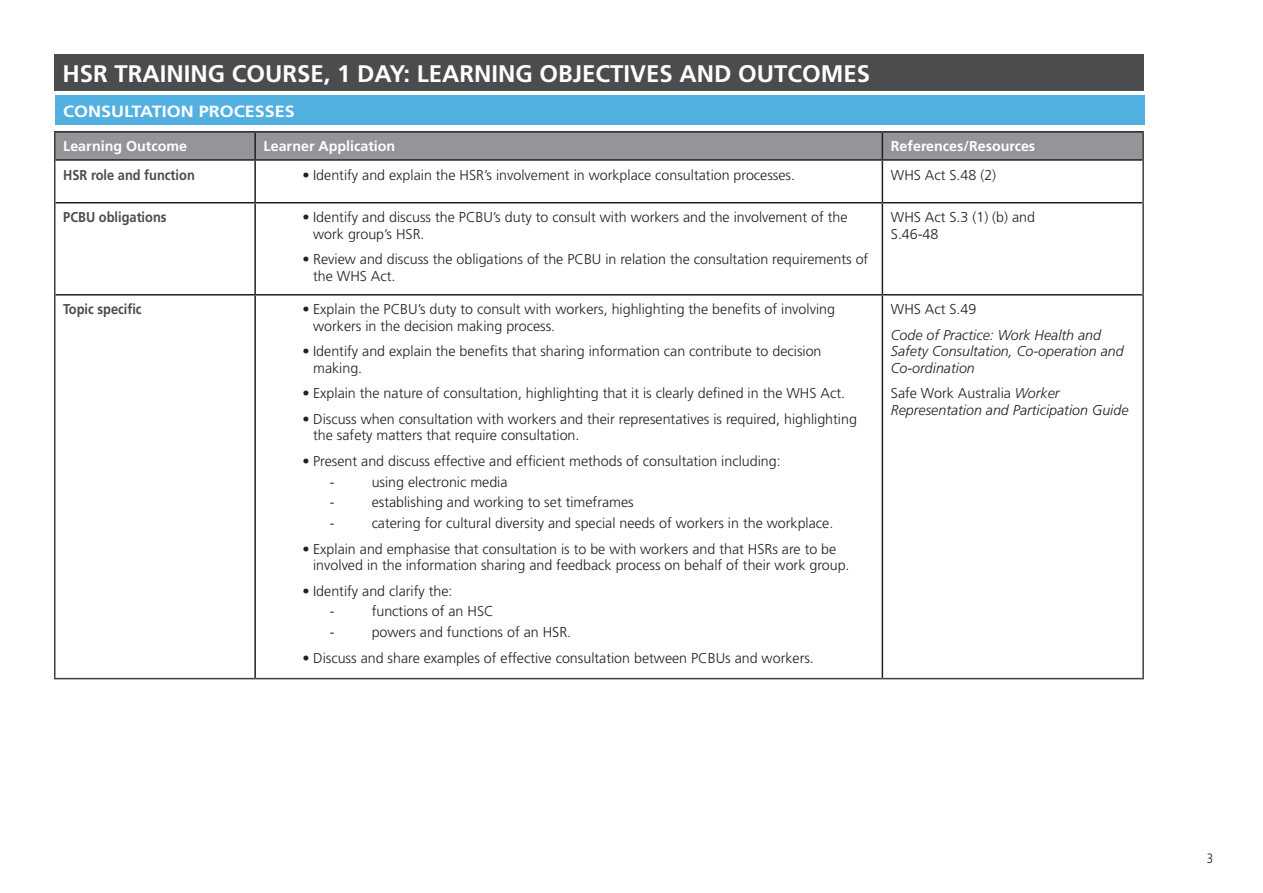
<style>
.page{position:relative;width:1263px;height:893px;background:#fff}
.page>*{position:absolute;margin:0;border:0;box-sizing:border-box;transform-origin:0 0}
.t1{font:700 24px "Frutiger";color:#fff}
.t2{font:700 16.2px "Frutiger";color:#fff;scale:1.11 1}
.t3{font:300 14.25px/16.5px "Frutiger";color:#231f20}
.t4{font:italic 300 14.25px/16.5px "Frutiger";color:#231f20}
.t5{font:700 14.25px "Frutiger";color:#fff}
.t6{font:700 14.25px "Frutiger";color:#4b4c4d;scale:.9 1}
.t7{font:300 condensed 13.5px "Frutiger";color:#231f20}
.s1{font-style:normal}
</style>
<div class="page">
<hr style="left:54px;top:131px;width:201px;height:2px;background:#231f20">
<hr style="left:255px;top:131px;width:627px;height:2px;background:#231f20">
<hr style="left:882px;top:131px;width:262px;height:2px;background:#231f20">
<div style="left:55px;top:132px;width:1088px;height:27px;background:#939598"></div>
<hr style="left:56px;top:159px;width:199px;height:2px;background:#231f20">
<hr style="left:255px;top:159px;width:627px;height:2px;background:#231f20">
<hr style="left:254px;top:161px;width:2px;height:41px;background:#231f20">
<hr style="left:882px;top:159px;width:260px;height:2px;background:#231f20">
<hr style="left:882px;top:161px;width:1px;height:41px;background:#231f20">
<hr style="left:56px;top:202px;width:199px;height:1px;background:#231f20">
<hr style="left:255px;top:202px;width:627px;height:1px;background:#231f20">
<hr style="left:254px;top:203px;width:2px;height:91px;background:#231f20">
<hr style="left:882px;top:202px;width:260px;height:1px;background:#231f20">
<hr style="left:882px;top:203px;width:1px;height:91px;background:#231f20">
<hr style="left:56px;top:294px;width:199px;height:2px;background:#231f20">
<hr style="left:255px;top:294px;width:627px;height:2px;background:#231f20">
<hr style="left:254px;top:296px;width:2px;height:382px;background:#231f20">
<hr style="left:882px;top:294px;width:260px;height:2px;background:#231f20">
<hr style="left:882px;top:296px;width:1px;height:382px;background:#231f20">
<hr style="left:54px;top:160px;width:2px;height:43px;background:#3e3e3f">
<hr style="left:1142px;top:160px;width:2px;height:43px;background:#3e3e3f">
<hr style="left:54px;top:203px;width:2px;height:92px;background:#3e3e3f">
<hr style="left:1142px;top:203px;width:2px;height:92px;background:#3e3e3f">
<hr style="left:54px;top:295px;width:2px;height:383px;background:#3e3e3f">
<hr style="left:1142px;top:295px;width:2px;height:383px;background:#3e3e3f">
<hr style="left:54px;top:133px;width:2px;height:27px;background:#3e3e3f">
<hr style="left:1142px;top:133px;width:2px;height:27px;background:#3e3e3f">
<hr style="left:54px;top:678px;width:201px;height:1px;background:#3e3e3f">
<hr style="left:255px;top:678px;width:627px;height:1px;background:#3e3e3f">
<hr style="left:882px;top:678px;width:262px;height:1px;background:#3e3e3f">
<div style="left:54px;top:54px;width:1090px;height:37px;background:#4b4c4d"></div>
<div style="left:55px;top:95px;width:1090px;height:30px;background:#53b1e2"></div>
<h1 class="t1" style="left:63px;top:59px;width:809px">HSR TRAINING COURSE, 1 DAY: LEARNING OBJECTIVES AND OUTCOMES</h1>
<p class="t2" style="left:63px;top:102px;width:210px">CONSULTATION PROCESSES</p>
<p class="t5" style="left:63px;top:138px;width:125px">Learning Outcome</p>
<p class="t5" style="left:264px;top:138px;width:133px">Learner Application</p>
<p class="t5" style="left:891px;top:138px;width:146px">References/Resources</p>
<p class="t6" style="left:63px;top:166px;width:148px">HSR role and function</p>
<p class="t3" style="left:303px;top:166px;width:494px">• Identify and explain the HSR’s involvement in workplace consultation processes.</p>
<p class="t3" style="left:891px;top:166px;width:107px">WHS Act S.48 (2)</p>
<p class="t6" style="left:63px;top:209px;width:116px">PCBU obligations</p>
<p class="t3" style="left:313px;top:209px;width:536px;text-indent:-11px">• Identify and discuss the PCBU’s duty to consult with workers and the involvement of the work group’s HSR.</p>
<p class="t3" style="left:313px;top:251px;width:557px;text-indent:-11px">• Review and discuss the obligations of the PCBU in relation the consultation requirements of the WHS Act.</p>
<p class="t3" style="left:891px;top:209px;width:146px">WHS Act S.3 (1) (b) and<br>S.46-48</p>
<p class="t6" style="left:63px;top:301px;width:89px">Topic specific</p>
<p class="t3" style="left:313px;top:301px;width:523px;text-indent:-11px">• Explain the PCBU’s duty to consult with workers, highlighting the benefits of involving workers in the decision making process.</p>
<p class="t3" style="left:313px;top:343px;width:510px;text-indent:-11px">• Identify and explain the benefits that sharing information can contribute to decision making.</p>
<p class="t3" style="left:303px;top:385px;width:544px">• Explain the nature of consultation, highlighting that it is clearly defined in the WHS Act.</p>
<p class="t3" style="left:313px;top:411px;width:545px;text-indent:-11px">• Discuss when consultation with workers and their representatives is required, highlighting the safety matters that require consultation.</p>
<p class="t3" style="left:330px;top:451px;width:452px;line-height:20.7px;text-indent:-27px">• Present and discuss effective and efficient methods of consultation including: -</p>
<p class="t3" style="left:372px;top:473px;width:137px">using electronic media</p>
<p class="t3" style="left:330px;top:494px;width:6px">-</p>
<p class="t3" style="left:372px;top:494px;width:264px">establishing and working to set timeframes</p>
<p class="t3" style="left:330px;top:515px;width:6px">-</p>
<p class="t3" style="left:372px;top:515px;width:463px">catering for cultural diversity and special needs of workers in the workplace.</p>
<p class="t3" style="left:313px;top:540px;width:538px;text-indent:-11px">• Explain and emphasise that consultation is to be with workers and that HSRs are to be involved in the information sharing and feedback process on behalf of their work group.</p>
<p class="t3" style="left:330px;top:580px;width:124px;line-height:20.7px;text-indent:-27px">• Identify and clarify the: -</p>
<p class="t3" style="left:372px;top:603px;width:123px">functions of an HSC</p>
<p class="t3" style="left:330px;top:624px;width:6px">-</p>
<p class="t3" style="left:372px;top:624px;width:201px">powers and functions of an HSR.</p>
<p class="t3" style="left:303px;top:649px;width:513px">• Discuss and share examples of effective consultation between PCBUs and workers.</p>
<p class="t3" style="left:891px;top:301px;width:87px">WHS Act S.49</p>
<p class="t4" style="left:891px;top:327px;width:234px">Code of Practice: Work Health and<br>Safety Consultation, Co-operation and<br>Co-ordination</p>
<p class="t4" style="left:891px;top:385px;width:239px"><span class="s1">Safe Work Australia</span> Worker<br>Representation and Participation Guide</p>
<p class="t7" style="left:1207px;top:850px;width:8px">3</p>
</div>
